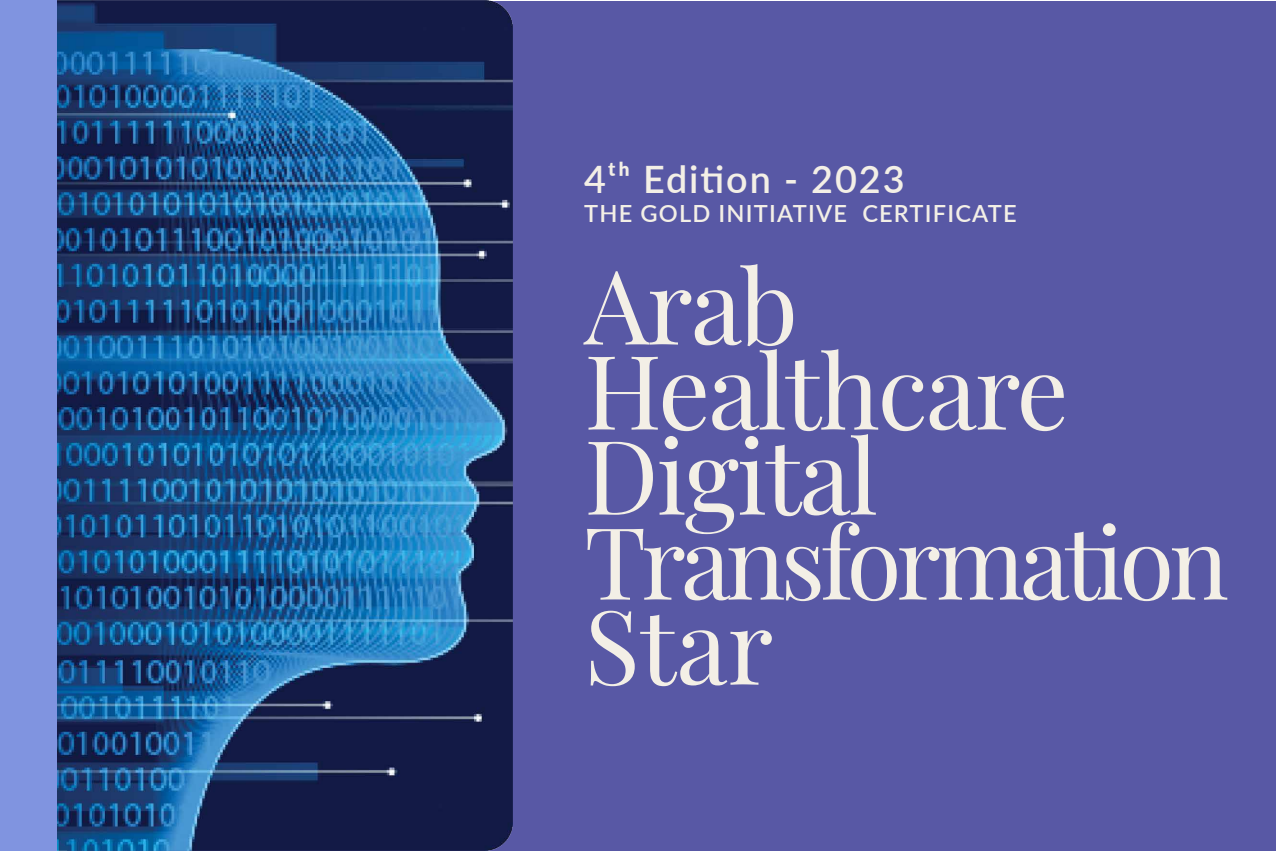
<style>
.page{position:relative;width:1276px;height:851px;background:#fff}
.page>*{position:absolute;margin:0;border:0;box-sizing:border-box;transform-origin:0 0}
.t1{font:102.9px/85px "Playfair Display";letter-spacing:-.02em;color:#f3efe6}
.t2{font:100px "Playfair Display";letter-spacing:-.05em;color:#f3efe6}
.t3{font:600 37.8px "Lato";letter-spacing:.05em;color:#f3efe6}
.t4{font:600 23.6px "Lato";letter-spacing:.05em;color:#f3efe6}
</style>
<div class="page">
<div style="left:68px;top:1px;width:1208px;height:849px;background:#5858a5"></div>
<img style="left:57px;top:0;width:455px;height:850px">
<div style="left:0;top:0;width:57px;height:850px;background:#8094e0"></div>
<h3 class="t3" style="left:584px;top:152px;width:322px">4ᵗʰ Edition - 2023</h3>
<p class="t4" style="left:584px;top:196px;width:434px">THE GOLD INITIATIVE CERTIFICATE</p>
<h1 class="t1" style="left:584px;top:255px;width:486px">Arab<br>Healthcare<br>Digital</h1>
<h2 class="t2" style="left:584px;top:484px;width:646px">Transformation</h2>
<h1 class="t1" style="left:584px;top:595px;width:191px">Star</h1>
</div>
